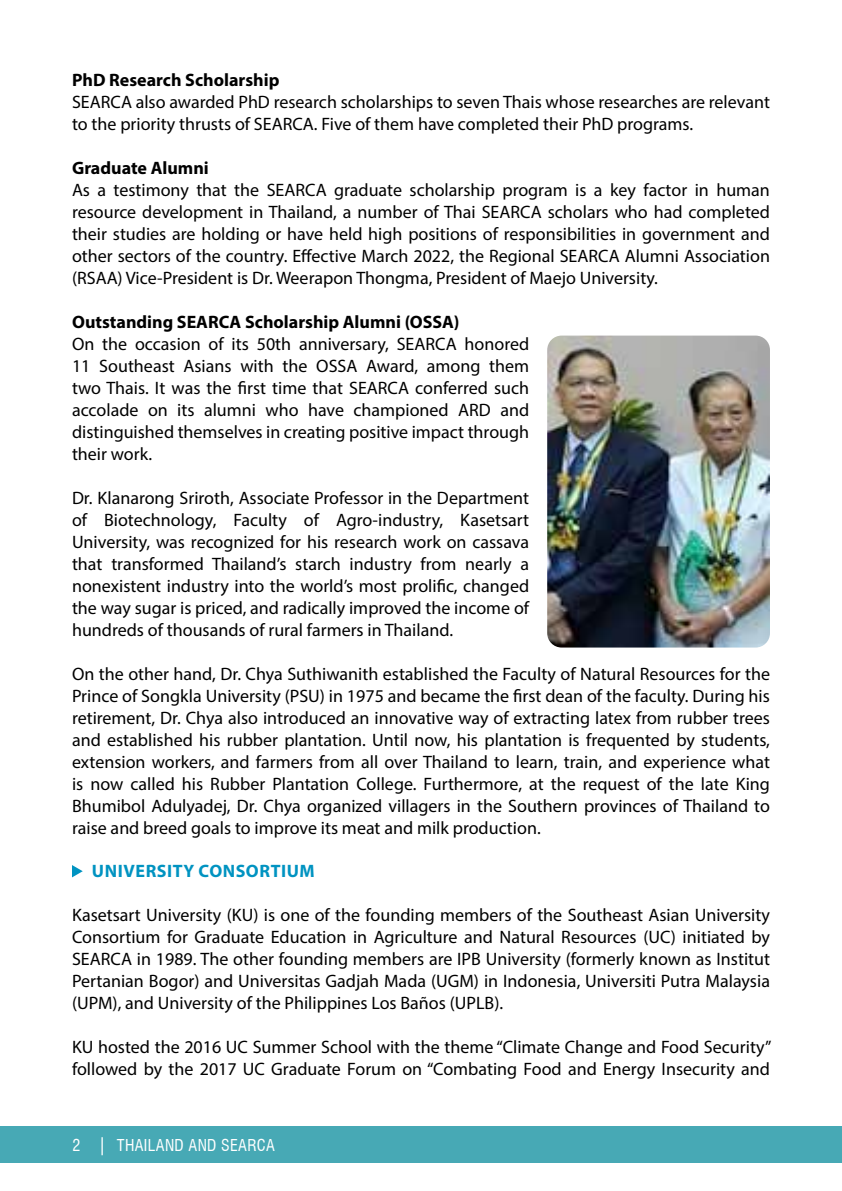
<style>
.page{position:relative;width:842px;height:1191px;background:#fff}
.page>*{position:absolute;margin:0;border:0;box-sizing:border-box;transform-origin:0 0}
.t1{font:18px/22px "Myriad Pro";color:#000;text-align:justify}
.t2{font:700 18px "Myriad Pro";color:#000}
.t3{font:700 18px "Myriad Pro";letter-spacing:.03em;color:#0093c1}
.t4{font:condensed 16px "Swiss 721 BT";letter-spacing:.02em;color:#fff}
.s1{font-size:18px}
</style>
<div class="page">
<div style="left:0;top:1126px;width:842px;height:37px;background:#47a9b5"></div>
<svg style="left:72px;top:865px;width:11px;height:12px"></svg>
<img style="left:547px;top:335px;width:223px;height:312px">
<p class="t2" style="left:72px;top:68px;width:209px">PhD Research Scholarship</p>
<p class="t1" style="left:72px;top:90px;width:699px">SEARCA also awarded PhD research scholarships to seven Thais whose researches are relevant to the priority thrusts of SEARCA. Five of them have completed their PhD programs.</p>
<p class="t2" style="left:72px;top:156px;width:138px">Graduate Alumni</p>
<p class="t1" style="left:72px;top:178px;width:699px">As a testimony that the SEARCA graduate scholarship program is a key factor in human resource development in Thailand, a number of Thai SEARCA scholars who had completed their studies are holding or have held high positions of responsibilities in government and other sectors of the country. Effective March 2022, the Regional SEARCA Alumni Association (RSAA) Vice-President is Dr. Weerapon Thongma, President of Maejo University.</p>
<p class="t2" style="left:72px;top:310px;width:389px">Outstanding SEARCA Scholarship Alumni (OSSA)</p>
<p class="t1" style="left:72px;top:332px;width:459px">On the occasion of its 50th anniversary, SEARCA honored 11 Southeast Asians with the OSSA Award, among them two Thais. It was the first time that SEARCA conferred such accolade on its alumni who have championed ARD and distinguished themselves in creating positive impact through their work.</p>
<p class="t1" style="left:72px;top:486px;width:459px">Dr. Klanarong Sriroth, Associate Professor in the Department of Biotechnology, Faculty of Agro-industry, Kasetsart University, was recognized for his research work on cassava that transformed Thailand’s starch industry from nearly a nonexistent industry into the world’s most prolific, changed the way sugar is priced, and radically improved the income of hundreds of thousands of rural farmers in Thailand.</p>
<p class="t1" style="left:72px;top:662px;width:699px">On the other hand, Dr. Chya Suthiwanith established the Faculty of Natural Resources for the Prince of Songkla University (PSU) in 1975 and became the first dean of the faculty. During his retirement, Dr. Chya also introduced an innovative way of extracting latex from rubber trees and established his rubber plantation. Until now, his plantation is frequented by students, extension workers, and farmers from all over Thailand to learn, train, and experience what is now called his Rubber Plantation College. Furthermore, at the request of the late King Bhumibol Adulyadej, Dr. Chya organized villagers in the Southern provinces of Thailand to raise and breed goals to improve its meat and milk production.</p>
<p class="t3" style="left:92px;top:859px;width:224px">UNIVERSITY CONSORTIUM</p>
<p class="t1" style="left:72px;top:904px;width:699px">Kasetsart University (KU) is one of the founding members of the Southeast Asian University Consortium for Graduate Education in Agriculture and Natural Resources (UC) initiated by SEARCA in 1989. The other founding members are IPB University (formerly known as Institut Pertanian Bogor) and Universitas Gadjah Mada (UGM) in Indonesia, Universiti Putra Malaysia (UPM), and University of the Philippines Los Baños (UPLB).</p>
<p class="t1" style="left:72px;top:1036px;width:701px">KU hosted the 2016 UC Summer School with the theme “Climate Change and Food Security” followed by the 2017 UC Graduate Forum on “Combating Food and Energy Insecurity and</p>
<p class="t4" style="left:72px;top:1135px;width:204px">2 <span class="s1">|</span> THAILAND AND SEARCA</p>
</div>
